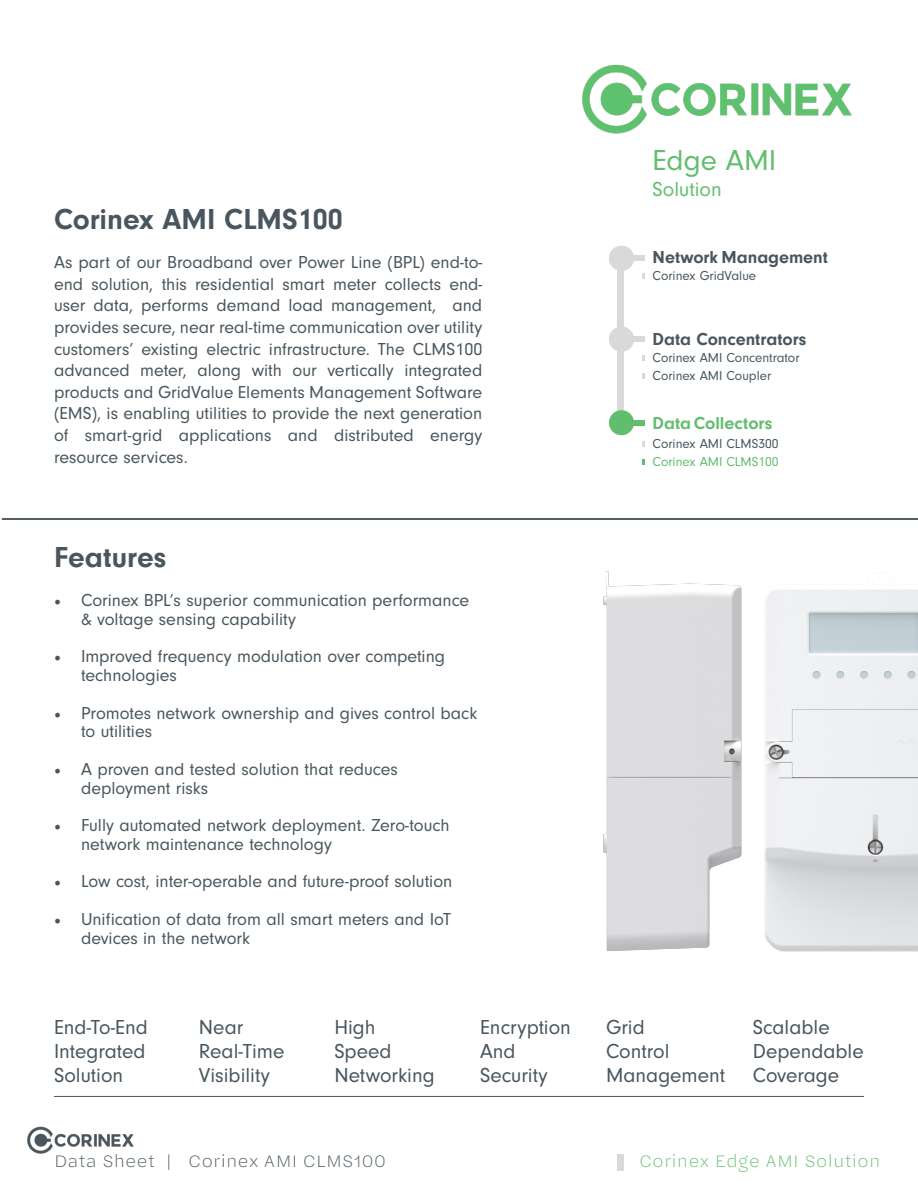
<style>
.page{position:relative;width:918px;height:1188px;background:#fff}
.page>*{position:absolute;margin:0;border:0;box-sizing:border-box;transform-origin:0 0}
.t1{font:700 30px "Neuzeit Gro";color:#49565d}
.t2{font:30px "Neuzeit Gro";color:#62be6f}
.t3{font:21px/24px "Neuzeit Gro";color:#49565d}
.t4{font:21px "Neuzeit Gro";color:#62be6f}
.t5{font:18px/21.6px "Neuzeit Gro";color:#49565d}
.t6{font:700 18px "Neuzeit Gro";color:#49565d}
.t7{font:700 18px "Neuzeit Gro";color:#62be6f}
.t8{font:200 17.25px "Halyard Micro";color:#49565d}
.t9{font:200 17.25px "Halyard Micro";color:#62be6f}
.t10{font:13.5px "Neuzeit Gro";color:#49565d}
.t11{font:13.5px "Neuzeit Gro";color:#62be6f}
.s1{font-family:"Minion Pro"}
</style>
<div class="page">
<img style="left:582px;top:64px;width:270px;height:70px">
<hr style="left:2px;top:518px;width:916px;height:2px;background:#49565d">
<div style="left:617px;top:255px;width:7px;height:174px;background:#d8d9d8"></div>
<div style="left:609px;top:246px;width:25px;height:25px;background:#d8d9d8;border-radius:50%"></div>
<div style="left:629px;top:255px;width:16px;height:6px;background:#d8d9d8"></div>
<svg style="left:643px;top:273px;width:2px;height:6px"></svg>
<svg style="left:643px;top:373px;width:2px;height:6px"></svg>
<svg style="left:643px;top:355px;width:2px;height:6px"></svg>
<div style="left:609px;top:327px;width:25px;height:25px;background:#d8d9d8;border-radius:50%"></div>
<div style="left:629px;top:336px;width:16px;height:6px;background:#d8d9d8"></div>
<div style="left:609px;top:410px;width:25px;height:25px;background:#62be6f;border-radius:50%"></div>
<div style="left:629px;top:420px;width:16px;height:6px;background:#62be6f"></div>
<img style="left:783px;top:589px;width:135px;height:363px">
<img style="left:603px;top:571px;width:180px;height:381px">
<svg style="left:643px;top:459px;width:2px;height:6px"></svg>
<svg style="left:643px;top:441px;width:2px;height:6px"></svg>
<hr style="left:54px;top:1096px;width:810px;height:1px;background:#49565d">
<img style="left:27px;top:1126px;width:107px;height:28px">
<div style="left:617px;top:1155px;width:7px;height:16px;background:#d8d9d8"></div>
<p class="t1" style="left:54px;top:202px;width:290px">Corinex AMI CLMS100</p>
<p class="t5" style="left:54px;top:252px;width:430px;text-align:justify">As part of our Broadband over Power Line (BPL) end-to&shy;end solution, this residential smart meter collects end&shy;user data, performs demand load management, and provides secure, near real-time communication over utility customers’ existing electric infrastructure. The CLMS100 advanced meter, along with our vertically integrated products and GridValue Elements Management Software (EMS), is enabling utilities to provide the next generation of smart-grid applications and distributed energy resource services.</p>
<p class="t1" style="left:54px;top:540px;width:114px">Features</p>
<p class="t5" style="left:81px;top:591px;width:390px;line-height:18.8px;text-indent:-27px"><span class="s1">•</span> Corinex BPL’s superior communication performance &amp; voltage sensing capability</p>
<p class="t5" style="left:81px;top:647px;width:366px;line-height:18.8px;text-indent:-27px"><span class="s1">•</span> Improved frequency modulation over competing technologies</p>
<p class="t5" style="left:81px;top:704px;width:398px;line-height:18.8px;text-indent:-27px"><span class="s1">•</span> Promotes network ownership and gives control back to utilities</p>
<p class="t5" style="left:81px;top:760px;width:318px;line-height:18.8px;text-indent:-27px"><span class="s1">•</span> A proven and tested solution that reduces deployment risks</p>
<p class="t5" style="left:81px;top:816px;width:370px;line-height:18.8px;text-indent:-27px"><span class="s1">•</span> Fully automated network deployment. Zero-touch network maintenance technology</p>
<p class="t5" style="left:54px;top:871px;width:400px"><span class="s1">•</span> Low cost, inter-operable and future-proof solution</p>
<p class="t5" style="left:81px;top:910px;width:372px;line-height:18.8px;text-indent:-27px"><span class="s1">•</span> Unification of data from all smart meters and IoT devices in the network</p>
<p class="t3" style="left:54px;top:1015px;width:95px;text-align:justify">End-To-End Integrated Solution</p>
<p class="t3" style="left:199px;top:1015px;width:87px">Near<br>Real-Time<br>Visibility</p>
<p class="t3" style="left:334px;top:1015px;width:43px">High</p>
<p class="t3" style="left:334px;top:1039px;width:102px">Speed<br>Networking</p>
<p class="t3" style="left:480px;top:1015px;width:92px">Encryption<br>And</p>
<p class="t3" style="left:480px;top:1063px;width:69px">Security</p>
<p class="t2" style="left:653px;top:144px;width:125px">Edge AMI</p>
<p class="t4" style="left:653px;top:177px;width:71px">Solution</p>
<p class="t6" style="left:653px;top:247px;width:177px">Network Management</p>
<p class="t10" style="left:653px;top:268px;width:105px">Corinex GridValue</p>
<p class="t6" style="left:653px;top:329px;width:155px">Data Concentrators</p>
<p class="t10" style="left:653px;top:350px;width:149px">Corinex AMI Concentrator</p>
<p class="t10" style="left:653px;top:368px;width:120px">Corinex AMI Coupler</p>
<p class="t7" style="left:653px;top:413px;width:121px">Data Collectors</p>
<p class="t10" style="left:653px;top:436px;width:128px">Corinex AMI CLMS300</p>
<p class="t11" style="left:653px;top:454px;width:128px">Corinex AMI CLMS100</p>
<p class="t3" style="left:606px;top:1015px;width:40px">Grid</p>
<p class="t3" style="left:606px;top:1039px;width:121px">Control<br>Management</p>
<p class="t3" style="left:753px;top:1015px;width:78px">Scalable</p>
<p class="t3" style="left:753px;top:1039px;width:112px">Dependable</p>
<p class="t3" style="left:753px;top:1063px;width:88px">Coverage</p>
<p class="t8" style="left:54px;top:1149px;width:334px">Data Sheet | Corinex AMI CLMS100</p>
<p class="t9" style="left:639px;top:1149px;width:243px">Corinex Edge AMI Solution</p>
</div>
